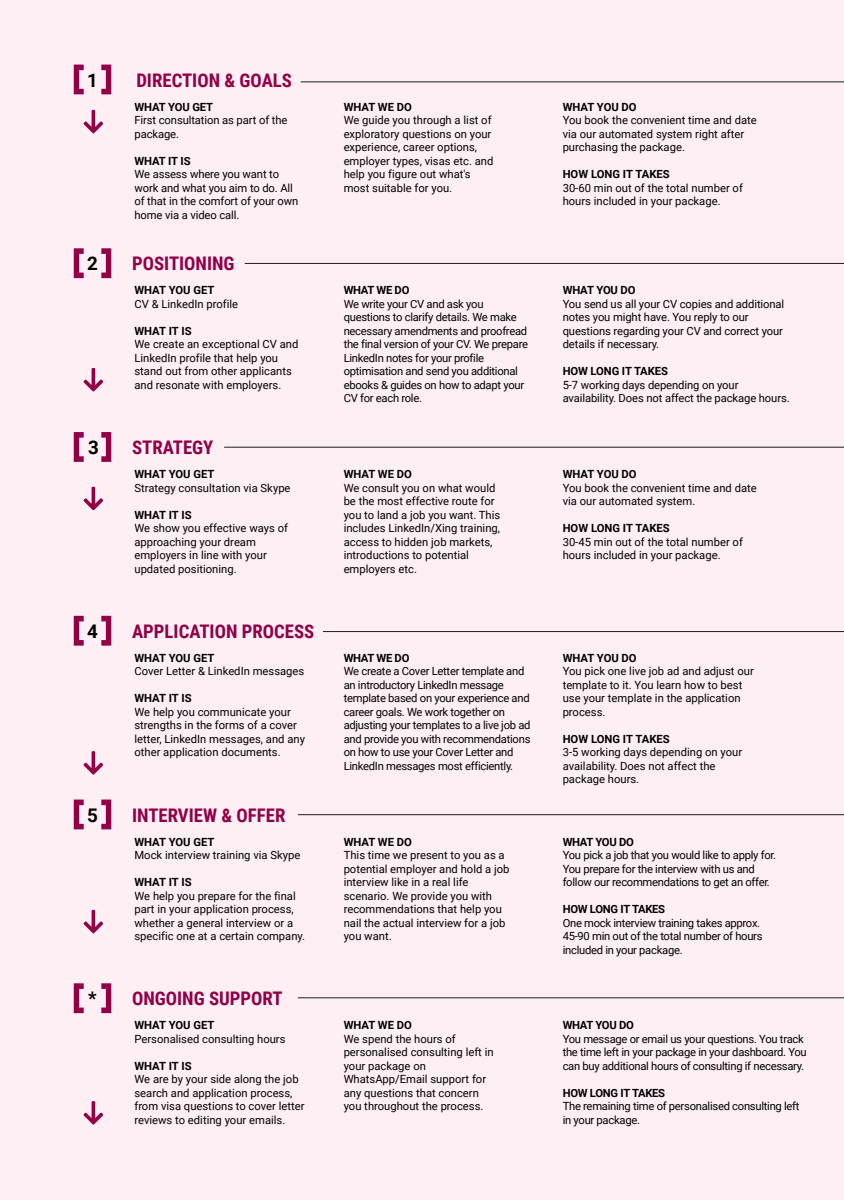
<style>
.page{position:relative;width:844px;height:1200px;background:#feeff4}
.page>*{position:absolute;margin:0;border:0;box-sizing:border-box;transform-origin:0 0}
.t1{font:700 18.75px "Roboto Condensed";color:#910048}
.t2{font:700 18.75px "Roboto";color:#000}
.t3{font:11.25px/13.5px "Roboto";color:#000}
.t4{font:11.25px/13.5px "Roboto";letter-spacing:-.025em;color:#000}
.t5{font:700 11.25px "Roboto";letter-spacing:-.01em;color:#000}
.s1{font-family:"Roboto";color:#000}
</style>
<div class="page">
<svg style="left:74px;top:65px;width:10px;height:29px"></svg>
<svg style="left:101px;top:65px;width:10px;height:29px"></svg>
<svg style="left:74px;top:248px;width:10px;height:30px"></svg>
<svg style="left:101px;top:248px;width:10px;height:30px"></svg>
<svg style="left:74px;top:432px;width:10px;height:30px"></svg>
<svg style="left:101px;top:432px;width:10px;height:30px"></svg>
<svg style="left:74px;top:616px;width:10px;height:30px"></svg>
<svg style="left:101px;top:616px;width:10px;height:30px"></svg>
<svg style="left:74px;top:800px;width:10px;height:29px"></svg>
<svg style="left:101px;top:800px;width:10px;height:29px"></svg>
<svg style="left:74px;top:983px;width:10px;height:30px"></svg>
<svg style="left:101px;top:983px;width:10px;height:30px"></svg>
<hr style="left:301px;top:82px;width:543px;height:1px;background:#1d1d1b">
<hr style="left:245px;top:263px;width:599px;height:1px;background:#1d1d1b">
<hr style="left:224px;top:447px;width:620px;height:1px;background:#1d1d1b">
<hr style="left:323px;top:631px;width:521px;height:1px;background:#1d1d1b">
<hr style="left:298px;top:814px;width:546px;height:1px;background:#1d1d1b">
<hr style="left:298px;top:998px;width:546px;height:1px;background:#1d1d1b">
<svg style="left:84px;top:110px;width:19px;height:23px"></svg>
<svg style="left:84px;top:368px;width:19px;height:23px"></svg>
<svg style="left:84px;top:487px;width:19px;height:23px"></svg>
<svg style="left:84px;top:751px;width:19px;height:24px"></svg>
<svg style="left:84px;top:910px;width:19px;height:23px"></svg>
<svg style="left:84px;top:1101px;width:19px;height:24px"></svg>
<h1 class="t2" style="left:87px;top:67px;width:12px">1</h1>
<h1 class="t1" style="left:136px;top:67px;width:157px">DIRECTION &amp; GOALS</h1>
<p class="t5" style="left:134px;top:99px;width:80px">WHAT YOU GET</p>
<p class="t3" style="left:134px;top:113px;width:154px">First consultation as part of the package.</p>
<p class="t5" style="left:134px;top:153px;width:58px">WHAT IT IS</p>
<p class="t3" style="left:134px;top:167px;width:165px">We assess where you want to work and what you aim to do. All of that in the comfort of your own home via a video call.</p>
<h1 class="t2" style="left:87px;top:251px;width:12px">2</h1>
<h1 class="t1" style="left:132px;top:251px;width:104px">POSITIONING</h1>
<p class="t5" style="left:134px;top:282px;width:82px">WHAT YOU GET</p>
<p class="t3" style="left:134px;top:297px;width:105px">CV &amp; LinkedIn profile</p>
<p class="t5" style="left:134px;top:323px;width:59px">WHAT IT IS</p>
<p class="t3" style="left:134px;top:337px;width:165px">We create an exceptional CV and<br>LinkedIn profile that help you stand out from other applicants and resonate with employers.</p>
<h1 class="t2" style="left:88px;top:434px;width:12px">3</h1>
<h1 class="t1" style="left:132px;top:434px;width:83px">STRATEGY</h1>
<p class="t5" style="left:134px;top:466px;width:82px">WHAT YOU GET</p>
<p class="t3" style="left:134px;top:480px;width:158px">Strategy consultation via Skype</p>
<p class="t5" style="left:134px;top:507px;width:59px">WHAT IT IS</p>
<p class="t3" style="left:134px;top:521px;width:155px">We show you effective ways of approaching your dream employers in line with your updated positioning.</p>
<h1 class="t2" style="left:87px;top:618px;width:12px">4</h1>
<h1 class="t1" style="left:132px;top:618px;width:184px">APPLICATION PROCESS</h1>
<p class="t5" style="left:134px;top:650px;width:82px">WHAT YOU GET</p>
<p class="t3" style="left:134px;top:664px;width:171px">Cover Letter &amp; LinkedIn messages</p>
<p class="t5" style="left:134px;top:690px;width:59px">WHAT IT IS</p>
<p class="t3" style="left:134px;top:705px;width:172px">We help you communicate your strengths in the forms of a cover letter, LinkedIn messages, and any other application documents.</p>
<h1 class="t2" style="left:87px;top:802px;width:12px">5</h1>
<h1 class="t1" style="left:132px;top:802px;width:155px">INTERVIEW &amp; OFFER</h1>
<p class="t5" style="left:134px;top:834px;width:82px">WHAT YOU GET</p>
<p class="t3" style="left:134px;top:848px;width:167px">Mock interview training via Skype</p>
<p class="t5" style="left:134px;top:874px;width:59px">WHAT IT IS</p>
<p class="t3" style="left:134px;top:888px;width:172px">We help you prepare for the final part in your application process, whether a general interview or a specific one at a certain company.</p>
<h1 class="t1" style="left:88px;top:986px;width:196px"><span class="s1">*</span> ONGOING SUPPORT</h1>
<p class="t5" style="left:134px;top:1017px;width:82px">WHAT YOU GET</p>
<p class="t3" style="left:134px;top:1032px;width:153px">Personalised consulting hours</p>
<p class="t5" style="left:134px;top:1058px;width:59px">WHAT IT IS</p>
<p class="t3" style="left:134px;top:1072px;width:172px">We are by your side along the job search and application process, from visa questions to cover letter reviews to editing your emails.</p>
<p class="t5" style="left:344px;top:99px;width:70px">WHAT WE DO</p>
<p class="t3" style="left:344px;top:113px;width:151px">We guide you through a list of exploratory questions on your experience, career options, employer types, visas etc. and help you figure out what's most suitable for you.</p>
<p class="t5" style="left:344px;top:282px;width:67px">WHAT WE DO</p>
<p class="t4" style="left:344px;top:297px;width:186px">We write your CV and ask you questions to clarify details. We make necessary amendments and proofread the final version of your CV. We prepare<br>LinkedIn notes for your profile optimisation and send you additional ebooks &amp; guides on how to adapt your<br>CV for each role.</p>
<p class="t5" style="left:344px;top:466px;width:70px">WHAT WE DO</p>
<p class="t3" style="left:344px;top:480px;width:158px">We consult you on what would be the most effective route for you to land a job you want. This includes LinkedIn/Xing training, access to hidden job markets, introductions to potential employers etc.</p>
<p class="t5" style="left:344px;top:650px;width:67px">WHAT WE DO</p>
<p class="t4" style="left:344px;top:664px;width:188px">We create a Cover Letter template and an introductory LinkedIn message template based on your experience and career goals. We work together on adjusting your templates to a live job ad and provide you with recommendations on how to use your Cover Letter and LinkedIn messages most efficiently.</p>
<p class="t5" style="left:344px;top:834px;width:70px">WHAT WE DO</p>
<p class="t3" style="left:344px;top:848px;width:167px">This time we present to you as a potential employer and hold a job interview like in a real life scenario. We provide you with recommendations that help you nail the actual interview for a job you want.</p>
<p class="t5" style="left:344px;top:1017px;width:70px">WHAT WE DO</p>
<p class="t3" style="left:344px;top:1032px;width:151px">We spend the hours of personalised consulting left in your package on<br>WhatsApp/Email support for any questions that concern you throughout the process.</p>
<p class="t5" style="left:563px;top:99px;width:76px">WHAT YOU DO</p>
<p class="t3" style="left:563px;top:113px;width:196px">You book the convenient time and date via our automated system right after purchasing the package.</p>
<p class="t5" style="left:563px;top:166px;width:109px">HOW LONG IT TAKES</p>
<p class="t3" style="left:563px;top:180px;width:182px">30-60 min out of the total number of hours included in your package.</p>
<p class="t5" style="left:563px;top:282px;width:74px">WHAT YOU DO</p>
<p class="t3" style="left:563px;top:297px;width:223px">You send us all your CV copies and additional notes you might have. You reply to our questions regarding your CV and correct your details if necessary.</p>
<p class="t5" style="left:563px;top:363px;width:107px">HOW LONG IT TAKES</p>
<p class="t3" style="left:563px;top:378px;width:228px">5-7 working days depending on your availability. Does not affect the package hours.</p>
<p class="t5" style="left:563px;top:466px;width:76px">WHAT YOU DO</p>
<p class="t3" style="left:563px;top:480px;width:196px">You book the convenient time and date via our automated system.</p>
<p class="t5" style="left:563px;top:520px;width:109px">HOW LONG IT TAKES</p>
<p class="t3" style="left:563px;top:534px;width:182px">30-45 min out of the total number of hours included in your package.</p>
<p class="t5" style="left:563px;top:650px;width:76px">WHAT YOU DO</p>
<p class="t3" style="left:563px;top:664px;width:193px">You pick one live job ad and adjust our template to it. You learn how to best use your template in the application process.</p>
<p class="t5" style="left:563px;top:731px;width:109px">HOW LONG IT TAKES</p>
<p class="t3" style="left:563px;top:745px;width:181px">3-5 working days depending on your availability. Does not affect the package hours.</p>
<p class="t5" style="left:563px;top:834px;width:73px">WHAT YOU DO</p>
<p class="t4" style="left:563px;top:848px;width:215px">You pick a job that you would like to apply for.<br>You prepare for the interview with us and follow our recommendations to get an offer.</p>
<p class="t5" style="left:563px;top:901px;width:104px">HOW LONG IT TAKES</p>
<p class="t4" style="left:563px;top:915px;width:201px">One mock interview training takes approx.<br>45-90 min out of the total number of hours included in your package.</p>
<p class="t5" style="left:563px;top:1017px;width:73px">WHAT YOU DO</p>
<p class="t4" style="left:563px;top:1032px;width:246px">You message or email us your questions. You track the time left in your package in your dashboard. You can buy additional hours of consulting if necessary.</p>
<p class="t5" style="left:563px;top:1085px;width:104px">HOW LONG IT TAKES</p>
<p class="t4" style="left:563px;top:1099px;width:238px">The remaining time of personalised consulting left in your package.</p>
</div>
